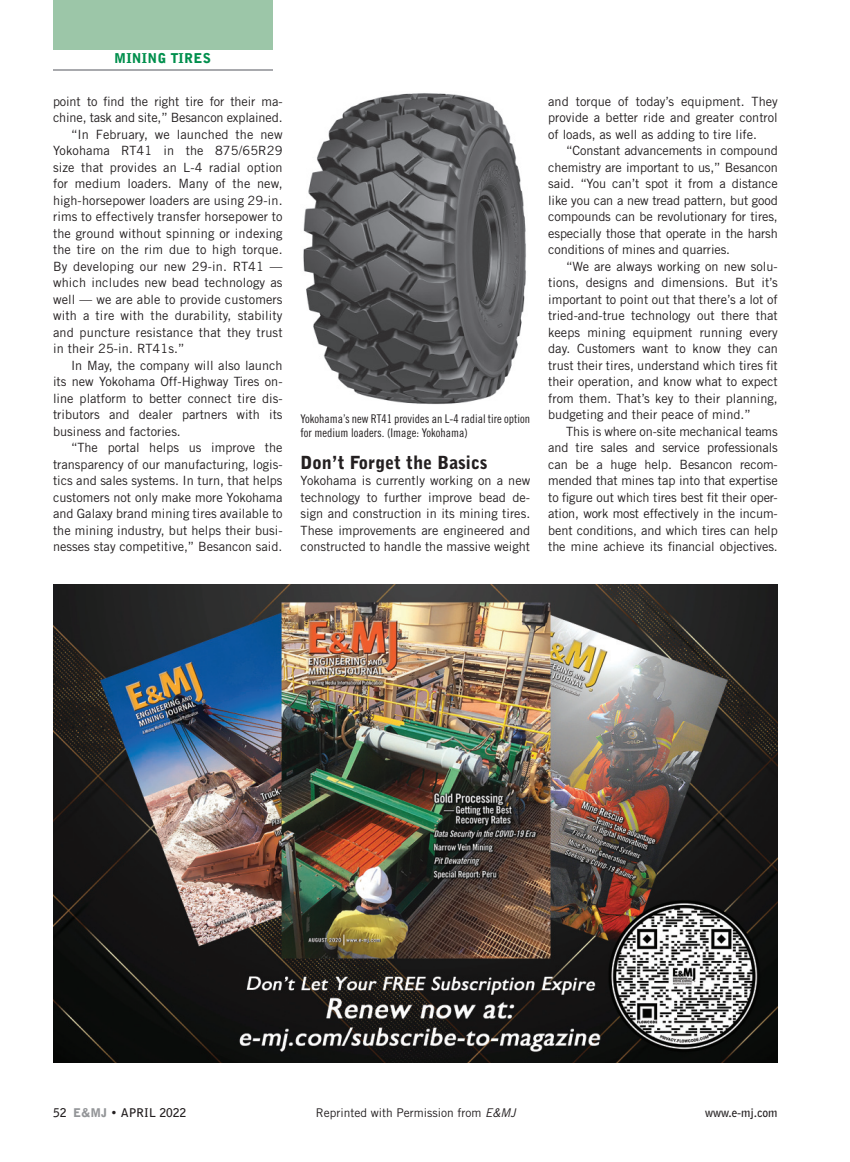
<style>
.page{position:relative;width:850px;height:1162px;background:#fff}
.page>*{position:absolute;margin:0;border:0;box-sizing:border-box;transform-origin:0 0}
.t1{font:900 18px "Bell Gothic BT";color:#231f20}
.t2{font:900 13.5px "Bell Gothic BT";letter-spacing:.02em;color:#008f4d}
.t3{font:12.75px/16.5px "Trade Gothic";color:#231f20;text-align:justify}
.t4{font:12px/14.4px "Trade Gothic Cond Eighteen";color:#231f20}
.t5{font:12px "Trade Gothic";color:#231f20}
.t6{font:700 12px "Bell Gothic BT";color:#231f20}
.s1{font-style:italic}
.s2{font-weight:900;color:#939598}
</style>
<div class="page">
<div style="left:53px;top:0;width:219px;height:50px;background:#9cc6a8"></div>
<hr style="left:53px;top:69px;width:219px;height:2px;background:#a8a9ad">
<img style="left:53px;top:584px;width:725px;height:479px">
<img style="left:303px;top:93px;width:223px;height:311px">
<p class="t2" style="left:114px;top:51px;width:98px">MINING TIRES</p>
<p class="t3" style="left:53px;top:94px;width:231px">point to find the right tire for their ma-</p>
<p class="t3" style="left:53px;top:111px;width:231px">chine, task and site,” Besancon explained.</p>
<p class="t3" style="left:71px;top:127px;width:213px">“In February, we launched the new</p>
<p class="t3" style="left:53px;top:144px;width:231px">Yokohama RT41 in the 875/65R29</p>
<p class="t3" style="left:53px;top:160px;width:231px">size that provides an L-4 radial option</p>
<p class="t3" style="left:53px;top:177px;width:231px">for medium loaders. Many of the new,</p>
<p class="t3" style="left:53px;top:193px;width:231px">high-horsepower loaders are using 29-in.</p>
<p class="t3" style="left:53px;top:210px;width:231px">rims to effectively transfer horsepower to</p>
<p class="t3" style="left:53px;top:226px;width:231px">the ground without spinning or indexing</p>
<p class="t3" style="left:53px;top:243px;width:231px">the tire on the rim due to high torque.</p>
<p class="t3" style="left:53px;top:259px;width:231px">By developing our new 29-in. RT41 —</p>
<p class="t3" style="left:53px;top:276px;width:231px">which includes new bead technology as</p>
<p class="t3" style="left:53px;top:292px;width:231px">well — we are able to provide customers</p>
<p class="t3" style="left:53px;top:309px;width:231px">with a tire with the durability, stability</p>
<p class="t3" style="left:53px;top:325px;width:231px">and puncture resistance that they trust</p>
<p class="t3" style="left:53px;top:342px;width:133px">in their 25-in. RT41s.”</p>
<p class="t3" style="left:71px;top:358px;width:213px">In May, the company will also launch</p>
<p class="t3" style="left:53px;top:375px;width:231px">its new Yokohama Off-Highway Tires on-</p>
<p class="t3" style="left:53px;top:391px;width:231px">line platform to better connect tire dis-</p>
<p class="t3" style="left:53px;top:408px;width:231px">tributors and dealer partners with its</p>
<p class="t3" style="left:53px;top:424px;width:129px">business and factories.</p>
<p class="t3" style="left:71px;top:441px;width:213px">“The portal helps us improve the</p>
<p class="t3" style="left:53px;top:457px;width:231px">transparency of our manufacturing, logis-</p>
<p class="t3" style="left:53px;top:474px;width:231px">tics and sales systems. In turn, that helps</p>
<p class="t3" style="left:53px;top:490px;width:231px">customers not only make more Yokohama</p>
<p class="t3" style="left:53px;top:507px;width:231px">and Galaxy brand mining tires available to</p>
<p class="t3" style="left:53px;top:523px;width:231px">the mining industry, but helps their busi-</p>
<p class="t3" style="left:53px;top:540px;width:231px">nesses stay competitive,” Besancon said.</p>
<p class="t4" style="left:301px;top:413px;width:231px">Yokohama’s new RT41 provides an L-4 radial tire option for medium loaders. (Image: Yokohama)</p>
<h1 class="t1" style="left:301px;top:454px;width:188px">Don’t Forget the Basics</h1>
<p class="t3" style="left:301px;top:474px;width:231px">Yokohama is currently working on a new technology to further improve bead de&shy;sign and construction in its mining tires.<br>These improvements are engineered and constructed to handle the massive weight</p>
<p class="t3" style="left:548px;top:94px;width:231px">and torque of today’s equipment. They provide a better ride and greater control of loads, as well as adding to tire life.</p>
<p class="t3" style="left:548px;top:144px;width:231px;text-indent:18px">“Constant advancements in compound chemistry are important to us,” Besancon said. “You can’t spot it from a distance like you can a new tread pattern, but good compounds can be revolutionary for tires, especially those that operate in the harsh conditions of mines and quarries.</p>
<p class="t3" style="left:548px;top:259px;width:231px;text-indent:18px">“We are always working on new solu&shy;tions, designs and dimensions. But it’s important to point out that there’s a lot of tried-and-true technology out there that keeps mining equipment running every day. Customers want to know they can trust their tires, understand which tires fit their operation, and know what to expect from them. That’s key to their planning, budgeting and their peace of mind.”</p>
<p class="t3" style="left:548px;top:424px;width:231px;text-indent:18px">This is where on-site mechanical teams and tire sales and service professionals can be a huge help. Besancon recom&shy;mended that mines tap into that expertise to figure out which tires best fit their oper&shy;ation, work most effectively in the incum&shy;bent conditions, and which tires can help the mine achieve its financial objectives.</p>
<p class="t5" style="left:316px;top:1108px;width:201px">Reprinted with Permission from <span class="s1">E&amp;MJ</span></p>
<p class="t6" style="left:53px;top:1107px;width:135px">52 <span class="s2">E&amp;MJ</span> • APRIL 2022</p>
<p class="t6" style="left:705px;top:1107px;width:74px">www.e-mj.com</p>
</div>
